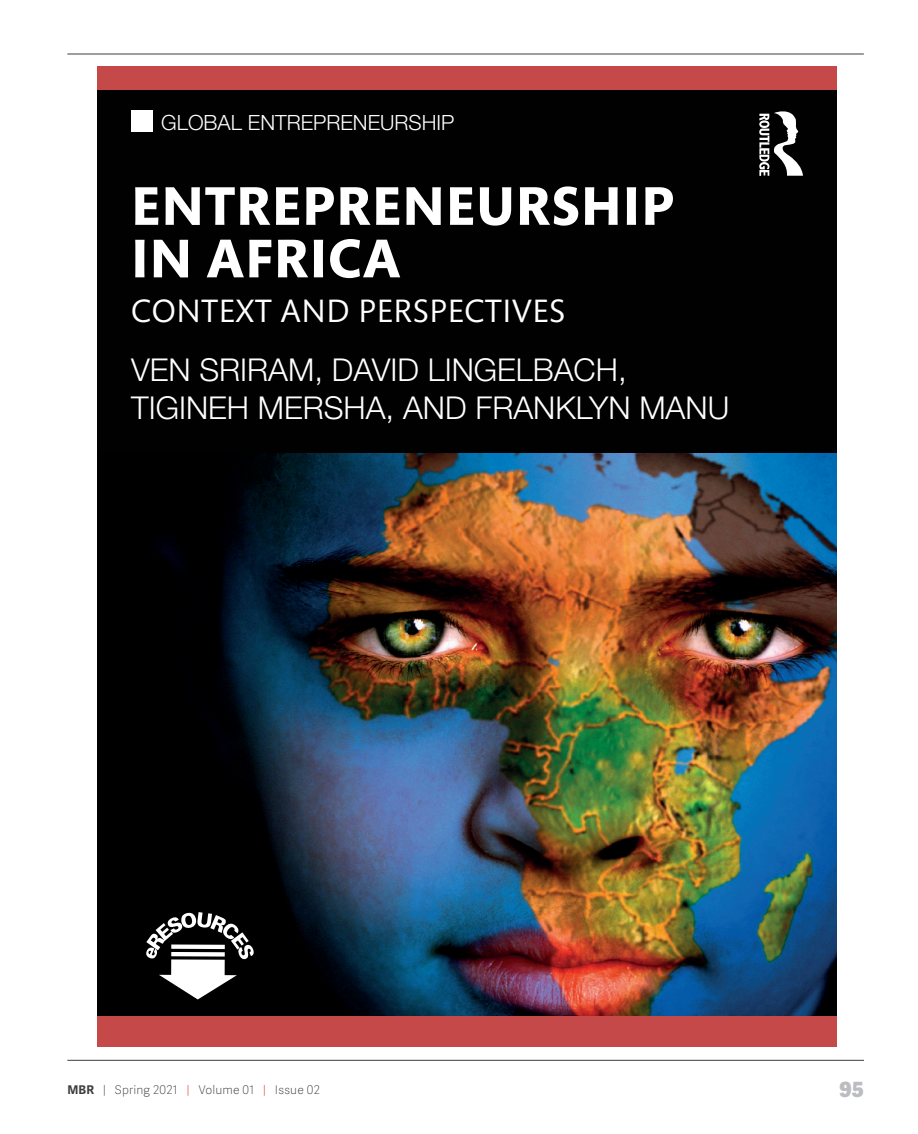
<style>
.page{position:relative;width:918px;height:1134px;background:#fff}
.page>*{position:absolute;margin:0;border:0;box-sizing:border-box;transform-origin:0 0}
.t1{font:700 55.5px/52.5px "Mundo Sans Std";letter-spacing:.02em;color:#fff}
.t2{font:33px "Mundo Sans Std";letter-spacing:.02em;color:#fff}
.t3{font:300 31.5px/37.8px "Helvetica Neue LT Std";color:#fff}
.t4{font:300 21px "Helvetica Neue LT Std";color:#fff}
.t5{font:800 21px "Adelle Sans";color:#bcbdc0}
.t6{font:100 12px "Adelle Sans";letter-spacing:.015em;color:#3e3e3f}
.s1{font-weight:700}
.s2{color:#ee1f23}
</style>
<div class="page">
<hr style="left:67px;top:1060px;width:797px;height:1px;background:#3e3e3f">
<hr style="left:67px;top:54px;width:797px;height:1px;background:#3e3e3f">
<img style="left:97px;top:453px;width:740px;height:563px">
<div style="left:97px;top:73px;width:740px;height:380px;background:#010101"></div>
<div style="left:97px;top:66px;width:740px;height:23px;background:#c54948"></div>
<svg style="left:759px;top:111px;width:44px;height:65px"></svg>
<div style="left:97px;top:1016px;width:740px;height:31px;background:#c54948"></div>
<div style="left:131px;top:110px;width:22px;height:22px;background:#fff"></div>
<svg style="left:145px;top:912px;width:110px;height:87px"></svg>
<p class="t4" style="left:161px;top:109px;width:295px">GLOBAL ENTREPRENEURSHIP</p>
<p class="t1" style="left:131px;top:181px;width:545px">ENTREPRENEURSHIP<br>IN AFRICA</p>
<p class="t2" style="left:131px;top:293px;width:435px">CONTEXT AND PERSPECTIVES</p>
<p class="t3" style="left:131px;top:350px;width:600px">VEN SRIRAM, DAVID LINGELBACH,<br>TIGINEH MERSHA, AND FRANKLYN MANU</p>
<p class="t6" style="left:68px;top:1081px;width:254px"><span class="s1">MBR</span> | Spring 2021 <span class="s2">|</span> Volume 01 <span class="s2">|</span> Issue 02</p>
<p class="t5" style="left:840px;top:1073px;width:26px">95</p>
</div>
